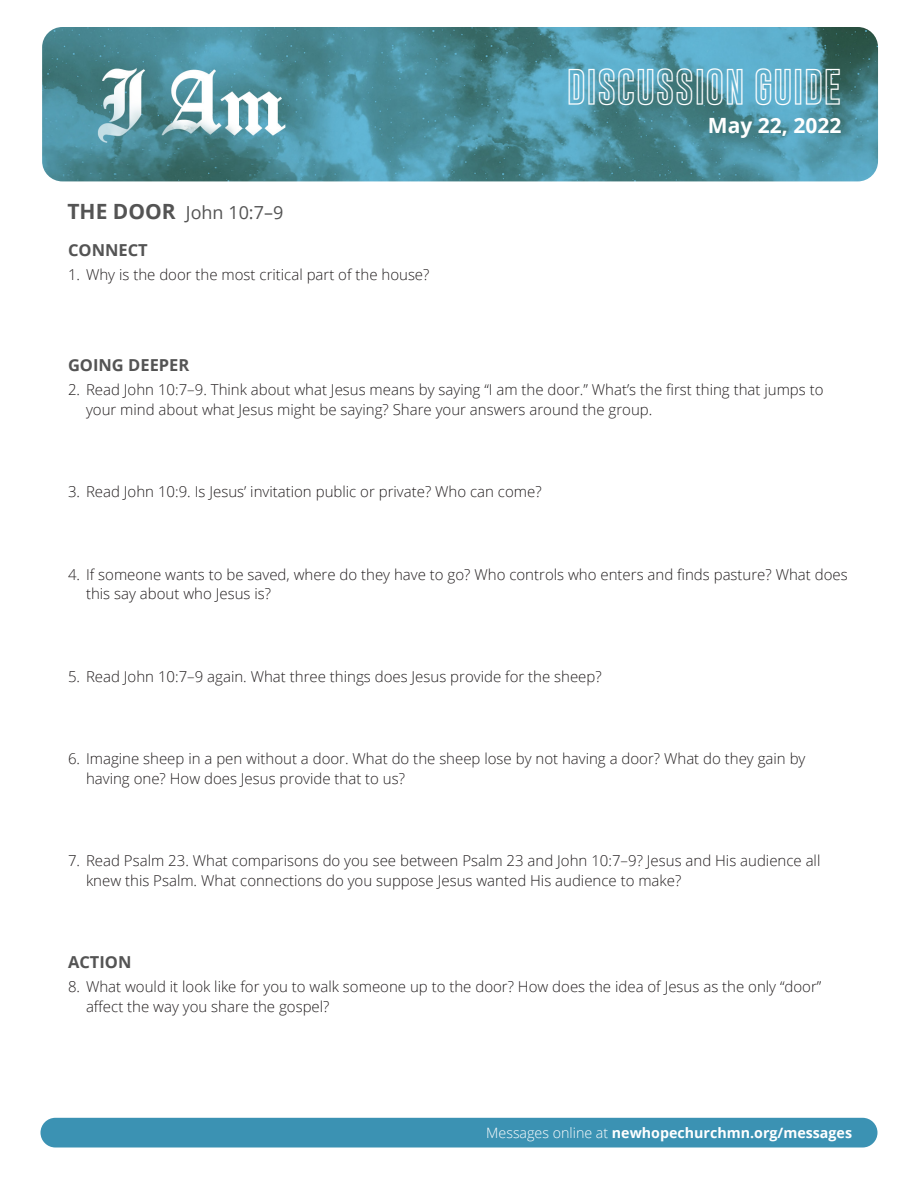
<style>
.page{position:relative;width:918px;height:1188px;background:#fff}
.page>*{position:absolute;margin:0;border:0;box-sizing:border-box;transform-origin:0 0}
.t1{font:700 36px "Gobold Hollow";color:#fff}
.t2{font:700 21px "Open Sans";color:#fff}
.t3{font:18px "Open Sans";color:#545454}
.Discussion_Questions{font:700 16.5px "Open Sans";color:#545454}
.Discussion_Questions-2{font:300 15px/19.5px "Open Sans";color:#231f20}
.t4{font:700 14.25px "Open Sans";color:#fff}
.s1{font-weight:700;font-size:21px}
.s2{font-weight:300}
</style>
<div class="page">
<img style="left:42px;top:27px;width:836px;height:154px">
<div style="left:41px;top:1118px;width:836px;height:30px;background:#3b92b3;border-radius:15px"></div>
<p class="t3" style="left:68px;top:200px;width:217px"><span class="s1">THE DOOR</span> John 10:7–9</p>
<p class="Discussion_Questions" style="left:68px;top:238px;width:81px">CONNECT</p>
<p class="Discussion_Questions-2" style="left:68px;top:264px;width:363px">1. Why is the door the most critical part of the house?</p>
<p class="t1" style="left:567px;top:63px;width:276px">DISCUSSION GUIDE</p>
<p class="t2" style="left:708px;top:110px;width:135px">May 22, 2022</p>
<p class="Discussion_Questions" style="left:68px;top:353px;width:123px">GOING DEEPER</p>
<p class="Discussion_Questions-2" style="left:86px;top:380px;width:739px;text-indent:-18px">2. Read John 10:7–9. Think about what Jesus means by saying “I am the door.” What’s the first thing that jumps to your mind about what Jesus might be saying? Share your answers around the group.</p>
<p class="Discussion_Questions-2" style="left:68px;top:482px;width:475px">3. Read John 10:9. Is Jesus’ invitation public or private? Who can come?</p>
<p class="Discussion_Questions-2" style="left:86px;top:564px;width:763px;text-indent:-18px">4. If someone wants to be saved, where do they have to go? Who controls who enters and finds pasture? What does this say about who Jesus is?</p>
<p class="Discussion_Questions-2" style="left:68px;top:666px;width:535px">5. Read John 10:7–9 again. What three things does Jesus provide for the sheep?</p>
<p class="Discussion_Questions-2" style="left:86px;top:749px;width:721px;text-indent:-18px">6. Imagine sheep in a pen without a door. What do the sheep lose by not having a door? What do they gain by having one? How does Jesus provide that to us?</p>
<p class="Discussion_Questions-2" style="left:86px;top:851px;width:736px;text-indent:-18px">7. Read Psalm 23. What comparisons do you see between Psalm 23 and John 10:7–9? Jesus and His audience all knew this Psalm. What connections do you suppose Jesus wanted His audience to make?</p>
<p class="Discussion_Questions" style="left:68px;top:950px;width:65px">ACTION</p>
<p class="Discussion_Questions-2" style="left:86px;top:977px;width:737px;text-indent:-18px">8. What would it look like for you to walk someone up to the door? How does the idea of Jesus as the only “door” affect the way you share the gospel?</p>
<p class="t4" style="left:486px;top:1122px;width:367px"><span class="s2">Messages online at</span> newhopechurchmn.org/messages</p>
</div>
